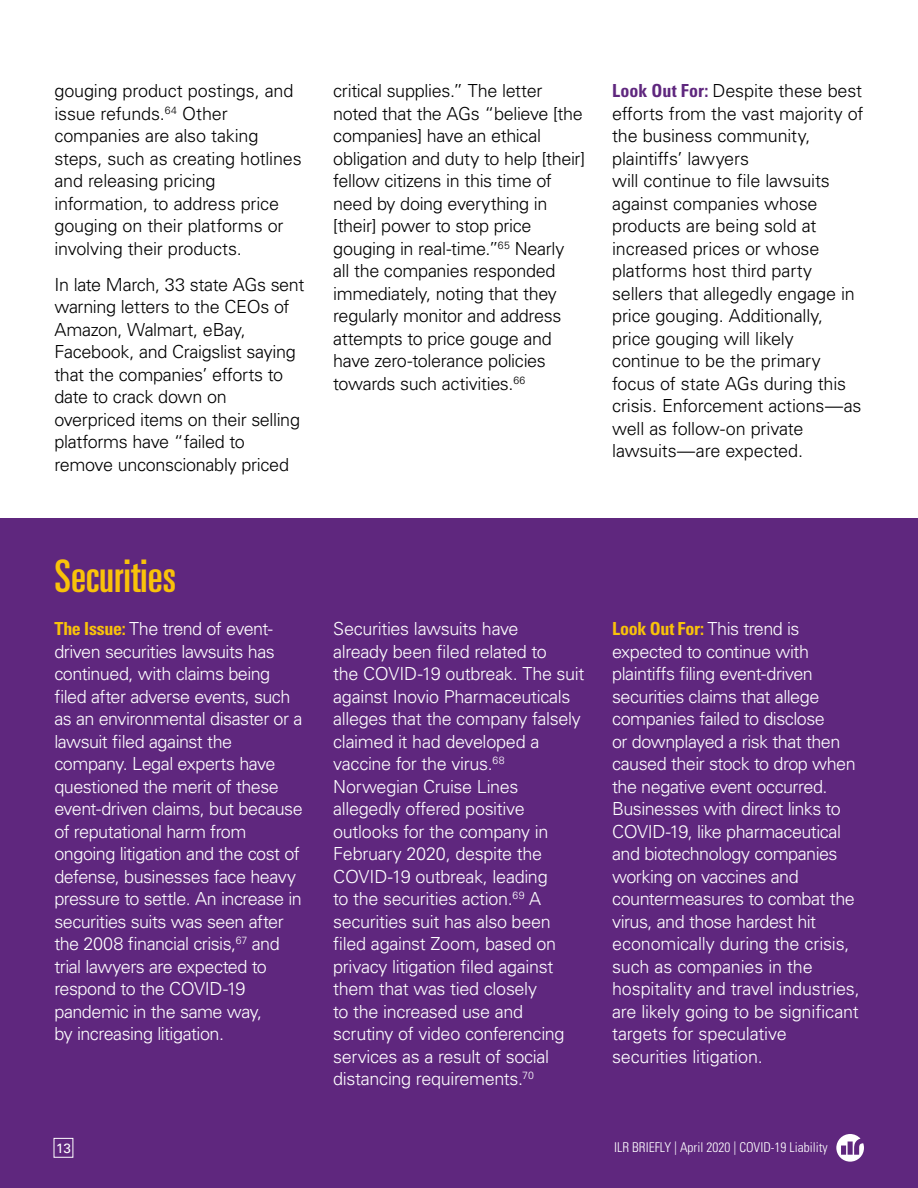
<style>
.page{position:relative;width:918px;height:1188px;background:#fff}
.page>*{position:absolute;margin:0;border:0;box-sizing:border-box;transform-origin:0 0}
.t1{font:45px "Univers LT Pro Ult Cond";color:#f9c20a}
.t2{font:300 18px/22.5px "Univers LT Pro 45";letter-spacing:-.025em;color:#fff}
.t3{font:300 18px/22.5px "Univers LT Pro 45";letter-spacing:-.015em;color:#000}
.t4{font:700 condensed 18px "Univers LT Std";letter-spacing:-.015em;color:#f9c20a}
.t5{font:300 condensed 13.5px "Univers LT Pro";color:#fff}
.t6{font:13.5px "Univers LT Pro 55 Roman";color:#fff}
.s1{font-family:"Univers LT Std";font-weight:700;font-stretch:condensed;color:#5f277e}
.s2{font-family:"Univers LT Std";font-weight:700;font-stretch:condensed;color:#f9c20a}
.s3{font-family:"Univers LT Pro 45";font-weight:300;font-stretch:normal;color:#fff}
</style>
<div class="page">
<div style="left:0;top:518px;width:918px;height:670px;background:#5f277e"></div>
<svg style="left:836px;top:1134px;width:28px;height:28px"></svg>
<div style="left:54px;top:1138px;width:19px;height:20px;border:1px solid #fff"></div>
<p class="t3" style="left:54px;top:79px;width:249px">gouging product postings, and issue refunds.<sup>64</sup> Other companies are also taking steps, such as creating hotlines and releasing pricing information, to address price gouging on their platforms or involving their products.</p>
<p class="t3" style="left:54px;top:273px;width:252px">In late March, 33 state AGs sent warning letters to the CEOs of<br>Amazon, Walmart, eBay,<br>Facebook, and Craigslist saying that the companies’ efforts to date to crack down on overpriced items on their selling platforms have “failed to remove unconscionably priced</p>
<p class="t3" style="left:333px;top:79px;width:253px">critical supplies.” The letter noted that the AGs “believe [the companies] have an ethical obligation and duty to help [their] fellow citizens in this time of need by doing everything in [their] power to stop price gouging in real-time.”<sup>65</sup> Nearly<br>all the companies responded immediately, noting that they regularly monitor and address attempts to price gouge and have zero-tolerance policies towards such activities.<sup>66</sup></p>
<p class="t3" style="left:612px;top:79px;width:253px"><span class="s1">Look Out For:</span> Despite these best efforts from the vast majority of the business community, plaintiffs’ lawyers<br>will continue to file lawsuits against companies whose products are being sold at increased prices or whose platforms host third party sellers that allegedly engage in price gouging. Additionally, price gouging will likely continue to be the primary focus of state AGs during this crisis. Enforcement actions—as well as follow-on private lawsuits—are expected.</p>
<h1 class="t1" style="left:54px;top:545px;width:123px">Securities</h1>
<p class="t2" style="left:54px;top:617px;width:250px"><span class="s2">The Issue:</span> The trend of event&shy;driven securities lawsuits has continued, with claims being filed after adverse events, such as an environmental disaster or a lawsuit filed against the company. Legal experts have questioned the merit of these event-driven claims, but because of reputational harm from ongoing litigation and the cost of defense, businesses face heavy pressure to settle. An increase in securities suits was seen after the 2008 financial crisis,<sup>67</sup> and trial lawyers are expected to respond to the COVID-19 pandemic in the same way,<br>by increasing litigation.</p>
<p class="t2" style="left:333px;top:617px;width:253px">Securities lawsuits have<br>already been filed related to<br>the COVID-19 outbreak. The suit against Inovio Pharmaceuticals alleges that the company falsely claimed it had developed a vaccine for the virus.<sup>68<br></sup>Norwegian Cruise Lines allegedly offered positive outlooks for the company in<br>February 2020, despite the<br>COVID-19 outbreak, leading<br>to the securities action.<sup>69</sup> A securities suit has also been filed against Zoom, based on privacy litigation filed against them that was tied closely<br>to the increased use and scrutiny of video conferencing services as a result of social distancing requirements.<sup>70</sup></p>
<p class="t4" style="left:612px;top:618px;width:189px">Look Out For: <span class="s3">This trend is</span></p>
<p class="t2" style="left:612px;top:639px;width:249px">expected to continue with plaintiffs filing event-driven securities claims that allege companies failed to disclose<br>or downplayed a risk that then caused their stock to drop when the negative event occurred.<br>Businesses with direct links to<br>COVID-19, like pharmaceutical and biotechnology companies working on vaccines and countermeasures to combat the virus, and those hardest hit economically during the crisis, such as companies in the hospitality and travel industries, are likely going to be significant targets for speculative securities litigation.</p>
<p class="t6" style="left:56px;top:1138px;width:16px">13</p>
<p class="t5" style="left:614px;top:1138px;width:215px">ILR BRIEFLY | April 2020 | COVID-19 Liability</p>
</div>
